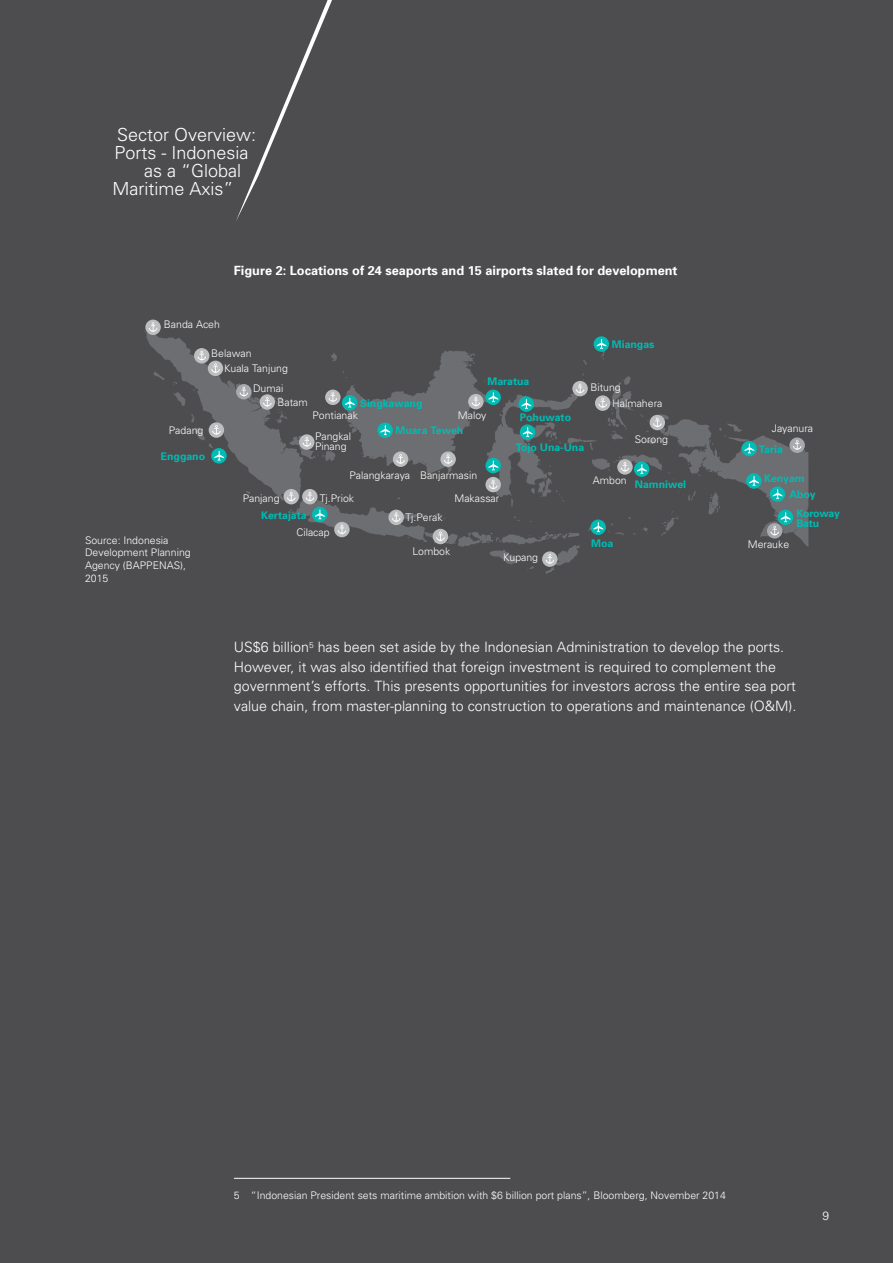
<style>
.page{position:relative;width:893px;height:1263px;background:#4d4d4f}
.page>*{position:absolute;margin:0;border:0;box-sizing:border-box;transform-origin:0 0}
.t1{font:300 18px "Univers";color:#fff}
.t2{font:300 14.25px/19.5px "Univers";color:#fff}
.t3{font:700 12.75px "Univers";color:#fff}
.t4{font:300 12px "Univers";color:#fff}
.t5{font:300 10.5px/12.8px "Univers";color:#fff}
.t6{font:700 10.5px/16.4px "Univers";color:#00bcb4}
.t7{font:700 10.5px/9.9px "Univers";letter-spacing:-.02em;color:#00bcb4}
</style>
<div class="page">
<svg style="left:236px;top:0;width:96px;height:221px"></svg>
<hr style="left:234px;top:1178px;width:276px;height:1px;background:#fff">
<svg style="left:144px;top:331px;width:664px;height:243px"></svg>
<svg style="left:594px;top:336px;width:15px;height:16px"></svg>
<svg style="left:597px;top:339px;width:9px;height:10px"></svg>
<svg style="left:634px;top:461px;width:15px;height:16px"></svg>
<svg style="left:637px;top:464px;width:10px;height:10px"></svg>
<svg style="left:741px;top:441px;width:16px;height:15px"></svg>
<svg style="left:744px;top:444px;width:10px;height:10px"></svg>
<svg style="left:746px;top:473px;width:16px;height:16px"></svg>
<svg style="left:749px;top:476px;width:10px;height:10px"></svg>
<svg style="left:770px;top:486px;width:15px;height:16px"></svg>
<svg style="left:773px;top:489px;width:9px;height:10px"></svg>
<div style="left:778px;top:510px;width:15px;height:15px;background:#00bcb4;border-radius:50%"></div>
<div style="left:342px;top:395px;width:15px;height:15px;background:#00bcb4;border-radius:50%"></div>
<svg style="left:345px;top:398px;width:10px;height:10px"></svg>
<div style="left:211px;top:448px;width:16px;height:15px;background:#00bcb4;border-radius:50%"></div>
<svg style="left:214px;top:451px;width:10px;height:10px"></svg>
<svg style="left:377px;top:422px;width:16px;height:16px"></svg>
<svg style="left:380px;top:425px;width:10px;height:10px"></svg>
<svg style="left:485px;top:390px;width:16px;height:15px"></svg>
<svg style="left:488px;top:392px;width:10px;height:10px"></svg>
<svg style="left:518px;top:396px;width:16px;height:16px"></svg>
<svg style="left:522px;top:399px;width:9px;height:10px"></svg>
<svg style="left:520px;top:424px;width:15px;height:16px"></svg>
<svg style="left:523px;top:427px;width:10px;height:10px"></svg>
<svg style="left:485px;top:458px;width:16px;height:15px"></svg>
<svg style="left:488px;top:461px;width:10px;height:10px"></svg>
<svg style="left:590px;top:519px;width:16px;height:16px"></svg>
<svg style="left:593px;top:522px;width:10px;height:10px"></svg>
<div style="left:312px;top:507px;width:15px;height:15px;background:#00bcb4;border-radius:50%"></div>
<svg style="left:315px;top:509px;width:10px;height:10px"></svg>
<div style="left:145px;top:320px;width:16px;height:15px;background:#bcbec0;border-radius:50%"></div>
<svg style="left:149px;top:322px;width:8px;height:10px"></svg>
<div style="left:194px;top:348px;width:15px;height:15px;background:#bcbec0;border-radius:50%"></div>
<div style="left:208px;top:361px;width:15px;height:15px;background:#bcbec0;border-radius:50%"></div>
<svg style="left:197px;top:351px;width:23px;height:22px"></svg>
<div style="left:236px;top:384px;width:16px;height:15px;background:#a7a9ac;border-radius:50%"></div>
<svg style="left:239px;top:387px;width:9px;height:10px"></svg>
<div style="left:260px;top:394px;width:15px;height:16px;background:#bcbec0;border-radius:50%"></div>
<svg style="left:263px;top:397px;width:9px;height:10px"></svg>
<div style="left:299px;top:434px;width:15px;height:16px;background:#bcbec0;border-radius:50%"></div>
<svg style="left:302px;top:437px;width:9px;height:10px"></svg>
<svg style="left:393px;top:451px;width:15px;height:16px"></svg>
<svg style="left:396px;top:454px;width:9px;height:10px"></svg>
<svg style="left:440px;top:451px;width:16px;height:16px"></svg>
<svg style="left:444px;top:454px;width:8px;height:10px"></svg>
<svg style="left:485px;top:477px;width:16px;height:15px"></svg>
<svg style="left:489px;top:480px;width:8px;height:10px"></svg>
<svg style="left:388px;top:510px;width:16px;height:15px"></svg>
<svg style="left:392px;top:512px;width:9px;height:10px"></svg>
<div style="left:433px;top:529px;width:15px;height:15px;background:#bcbec0;border-radius:50%"></div>
<svg style="left:436px;top:531px;width:9px;height:10px"></svg>
<div style="left:334px;top:522px;width:16px;height:15px;background:#bcbec0;border-radius:50%"></div>
<svg style="left:338px;top:524px;width:8px;height:10px"></svg>
<div style="left:325px;top:390px;width:16px;height:15px;background:#bcbec0;border-radius:50%"></div>
<svg style="left:328px;top:392px;width:9px;height:10px"></svg>
<div style="left:468px;top:394px;width:16px;height:15px;background:#bcbec0;border-radius:50%"></div>
<svg style="left:472px;top:397px;width:8px;height:10px"></svg>
<svg style="left:542px;top:551px;width:16px;height:16px"></svg>
<svg style="left:545px;top:554px;width:9px;height:10px"></svg>
<svg style="left:572px;top:381px;width:16px;height:15px"></svg>
<svg style="left:576px;top:384px;width:8px;height:10px"></svg>
<div style="left:595px;top:395px;width:15px;height:16px;background:#bcbec0;border-radius:50%"></div>
<svg style="left:598px;top:398px;width:9px;height:10px"></svg>
<div style="left:650px;top:415px;width:15px;height:15px;background:#bcbec0;border-radius:50%"></div>
<svg style="left:653px;top:417px;width:9px;height:11px"></svg>
<svg style="left:789px;top:437px;width:16px;height:16px"></svg>
<svg style="left:793px;top:440px;width:8px;height:10px"></svg>
<div style="left:767px;top:523px;width:15px;height:15px;background:#a7a9ac;border-radius:50%"></div>
<svg style="left:770px;top:512px;width:20px;height:24px"></svg>
<svg style="left:617px;top:459px;width:16px;height:16px"></svg>
<svg style="left:621px;top:462px;width:8px;height:10px"></svg>
<svg style="left:283px;top:489px;width:16px;height:15px"></svg>
<svg style="left:287px;top:492px;width:9px;height:10px"></svg>
<div style="left:302px;top:489px;width:16px;height:15px;background:#bcbec0;border-radius:50%"></div>
<svg style="left:306px;top:492px;width:8px;height:10px"></svg>
<svg style="left:209px;top:422px;width:15px;height:16px"></svg>
<svg style="left:212px;top:425px;width:9px;height:10px"></svg>
<h1 class="t1" style="left:117px;top:124px;width:141px">Sector Overview:</h1>
<h1 class="t1" style="left:114px;top:142px;width:136px">Ports - Indonesia</h1>
<h1 class="t1" style="left:144px;top:160px;width:99px">as a “Global</h1>
<h1 class="t1" style="left:113px;top:178px;width:122px">Maritime Axis”</h1>
<p class="t3" style="left:234px;top:262px;width:445px">Figure 2: Locations of 24 seaports and 15 airports slated for development</p>
<p class="t5" style="left:164px;top:318px;width:58px">Banda Aceh</p>
<p class="t5" style="left:224px;top:346px;width:65px;line-height:14.7px;text-indent:-13px">Belawan<br>Kuala Tanjung</p>
<p class="t5" style="left:278px;top:381px;width:32px;line-height:14.1px;text-indent:-25px">Dumai<br>Batam</p>
<p class="t5" style="left:169px;top:424px;width:36px">Padang</p>
<p class="t6" style="left:161px;top:448px;width:46px">Enggano</p>
<p class="t6" style="left:612px;top:336px;width:44px">Miangas</p>
<p class="t6" style="left:487px;top:373px;width:44px">Maratua</p>
<p class="t5" style="left:612px;top:380px;width:52px;line-height:15.3px;text-indent:-22px">Bitung<br>Halmahera</p>
<p class="t5" style="left:635px;top:433px;width:35px">Sorong</p>
<p class="t5" style="left:593px;top:474px;width:35px">Ambon</p>
<p class="t6" style="left:360px;top:395px;width:64px">Singkawang</p>
<p class="t5" style="left:312px;top:408px;width:47px">Pontianak</p>
<p class="t5" style="left:458px;top:408px;width:30px">Maloy</p>
<p class="t6" style="left:520px;top:409px;width:53px">Pohuwato</p>
<p class="t6" style="left:516px;top:439px;width:70px">Tojo Una-Una</p>
<p class="t6" style="left:395px;top:422px;width:69px">Muara Teweh</p>
<p class="t5" style="left:315px;top:432px;width:38px;line-height:10.1px">Pangkal<br>Pinang</p>
<p class="t5" style="left:350px;top:468px;width:62px">Palangkaraya</p>
<p class="t5" style="left:420px;top:468px;width:59px">Banjarmasin</p>
<p class="t6" style="left:635px;top:476px;width:53px">Namniwel</p>
<p class="t5" style="left:85px;top:534px;width:107px">Source: Indonesia<br>Development Planning<br>Agency (BAPPENAS),<br>2015</p>
<p class="t5" style="left:243px;top:491px;width:38px">Panjang</p>
<p class="t5" style="left:320px;top:491px;width:36px">Tj.Priok</p>
<p class="t5" style="left:454px;top:492px;width:46px">Makassar</p>
<p class="t6" style="left:261px;top:507px;width:47px">Kertajata</p>
<p class="t5" style="left:296px;top:525px;width:35px">Cilacap</p>
<p class="t5" style="left:405px;top:511px;width:39px">Tj.Perak</p>
<p class="t5" style="left:412px;top:545px;width:39px">Lombok</p>
<p class="t5" style="left:503px;top:551px;width:37px">Kupang</p>
<p class="t6" style="left:591px;top:535px;width:24px">Moa</p>
<p class="t5" style="left:772px;top:422px;width:43px">Jayanura</p>
<p class="t6" style="left:759px;top:441px;width:26px">Taria</p>
<p class="t6" style="left:789px;top:470px;width:28px;text-indent:-25px">Kenyam<br>Aboy</p>
<p class="t7" style="left:796px;top:508px;width:45px">Koroway<br>Batu</p>
<p class="t5" style="left:748px;top:538px;width:43px">Merauke</p>
<p class="t2" style="left:234px;top:638px;width:564px">US$6 billion<sup>5</sup> has been set aside by the Indonesian Administration to develop the ports.<br>However, it was also identified that foreign investment is required to complement the government’s efforts. This presents opportunities for investors across the entire sea port value chain, from master-planning to construction to operations and maintenance (O&amp;M).</p>
<p class="t5" style="left:234px;top:1189px;width:493px">5 “Indonesian President sets maritime ambition with $6 billion port plans”, Bloomberg, November 2014</p>
<p class="t4" style="left:823px;top:1208px;width:8px">9</p>
</div>
